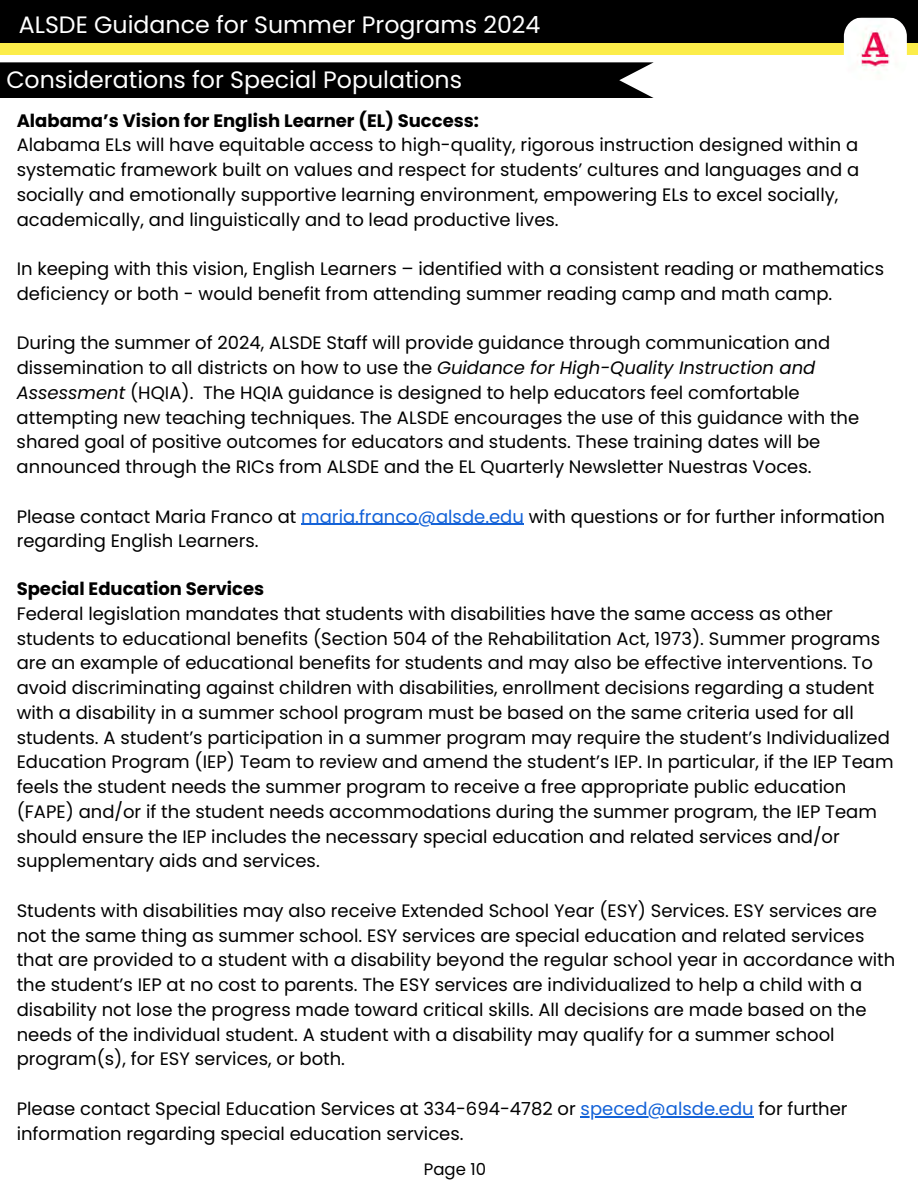
<style>
.page{position:relative;width:918px;height:1188px;background:#fff}
.page>*{position:absolute;margin:0;border:0;box-sizing:border-box;transform-origin:0 0}
.t1{font:23.7px "Poppins";color:#fff}
.t2{font:18px/24.8px "Poppins";color:#000}
.t3{font:700 18px "Poppins";color:#000}
.t4{font:16.5px "Poppins";color:#000}
.s1{font-style:italic}
.s2{color:#1362d8}
</style>
<div class="page">
<hr style="left:581px;top:1116px;width:173px;height:1px;background:#1362d8">
<hr style="left:301px;top:524px;width:223px;height:1px;background:#1362d8">
<div style="left:0;top:43px;width:918px;height:11px;background:#fced4a"></div>
<div style="left:0;top:0;width:918px;height:43px;background:#000"></div>
<img style="left:844px;top:17px;width:63px;height:63px;border-radius:19px">
<div style="left:0;top:62px;width:654px;height:36px;background:#000"></div>
<p class="t1" style="left:19px;top:8px;width:523px">ALSDE Guidance for Summer Programs 2024</p>
<p class="t1" style="left:6px;top:63px;width:457px">Considerations for Special Populations</p>
<p class="t3" style="left:17px;top:108px;width:464px">Alabama’s Vision for English Learner (EL) Success:</p>
<p class="t2" style="left:17px;top:133px;width:844px">Alabama ELs will have equitable access to high-quality, rigorous instruction designed within a systematic framework built on values and respect for students’ cultures and languages and a socially and emotionally supportive learning environment, empowering ELs to excel socially, academically, and linguistically and to lead productive lives.</p>
<p class="t2" style="left:17px;top:256px;width:869px">In keeping with this vision, English Learners – identified with a consistent reading or mathematics deficiency or both - would benefit from attending summer reading camp and math camp.</p>
<p class="t2" style="left:17px;top:331px;width:844px">During the summer of 2024, ALSDE Staff will provide guidance through communication and dissemination to all districts on how to use the <span class="s1">Guidance for High-Quality Instruction and Assessment</span> (HQIA). The HQIA guidance is designed to help educators feel comfortable attempting new teaching techniques. The ALSDE encourages the use of this guidance with the shared goal of positive outcomes for educators and students. These training dates will be announced through the RICs from ALSDE and the EL Quarterly Newsletter Nuestras Voces.</p>
<p class="t2" style="left:17px;top:504px;width:870px">Please contact Maria Franco at <span class="s2">maria.franco@alsde.edu</span> with questions or for further information regarding English Learners.</p>
<p class="t3" style="left:17px;top:576px;width:249px">Special Education Services</p>
<p class="t2" style="left:17px;top:601px;width:878px">Federal legislation mandates that students with disabilities have the same access as other students to educational benefits (Section 504 of the Rehabilitation Act, 1973). Summer programs are an example of educational benefits for students and may also be effective interventions. To avoid discriminating against children with disabilities, enrollment decisions regarding a student with a disability in a summer school program must be based on the same criteria used for all students. A student’s participation in a summer program may require the student’s Individualized Education Program (IEP) Team to review and amend the student’s IEP. In particular, if the IEP Team feels the student needs the summer program to receive a free appropriate public education (FAPE) and/or if the student needs accommodations during the summer program, the IEP Team should ensure the IEP includes the necessary special education and related services and/or supplementary aids and services.</p>
<p class="t2" style="left:17px;top:898px;width:880px">Students with disabilities may also receive Extended School Year (ESY) Services. ESY services are not the same thing as summer school. ESY services are special education and related services that are provided to a student with a disability beyond the regular school year in accordance with the student’s IEP at no cost to parents. The ESY services are individualized to help a child with a disability not lose the progress made toward critical skills. All decisions are made based on the needs of the individual student. A student with a disability may qualify for a summer school program(s), for ESY services, or both.</p>
<p class="t2" style="left:17px;top:1096px;width:832px">Please contact Special Education Services at 334-694-4782 or <span class="s2">speced@alsde.edu</span> for further information regarding special education services.</p>
<p class="t4" style="left:424px;top:1157px;width:64px">Page 10</p>
</div>
